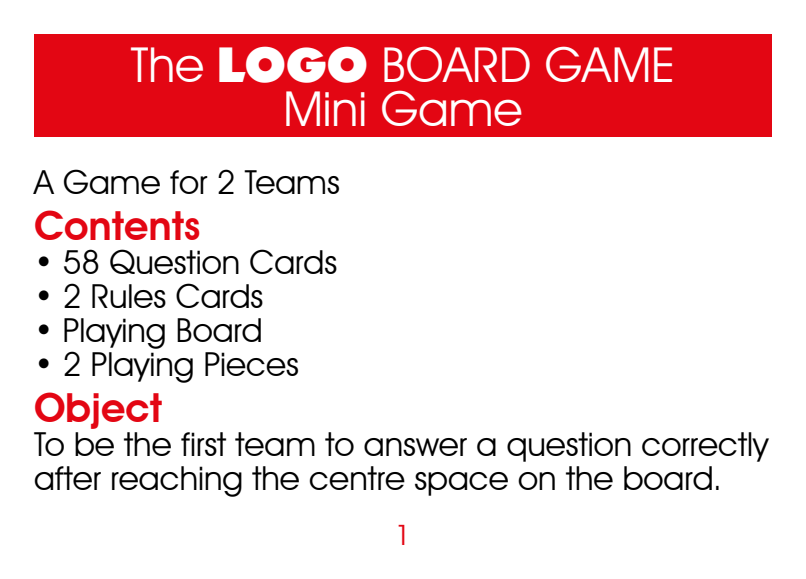
<style>
.page{position:relative;width:806px;height:579px;background:#fff}
.page>*{position:absolute;margin:0;border:0;box-sizing:border-box;transform-origin:0 0}
.t1{font:48px/44px "Avant Garde IT Cby BT";color:#fff;text-align:center}
.t2{font:600 40px "Avant Garde IT Cby BT";color:#e30613}
.t3{font:32.8px/34px "Avant Garde IT Cby BT";color:#000}
.t4{font:28px "Avant Garde IT Cby BT";color:#e30613}
.s1{font-family:"Opine";font-weight:800}
</style>
<div class="page">
<div style="left:34px;top:34px;width:737px;height:102px;background:#e30613"></div>
<h1 class="t1" style="left:131px;top:42px;width:545px">The <span class="s1">LOGO</span> BOARD GAME<br>Mini Game</h1>
<p class="t3" style="left:34px;top:165px;width:307px">A Game for 2 Teams</p>
<p class="t2" style="left:34px;top:201px;width:168px">Contents</p>
<p class="t3" style="left:34px;top:244px;width:304px">• 58 Question Cards</p>
<p class="t3" style="left:34px;top:278px;width:231px">• 2 Rules Cards</p>
<p class="t3" style="left:34px;top:312px;width:230px">• Playing Board</p>
<p class="t3" style="left:34px;top:346px;width:266px">• 2 Playing Pieces</p>
<p class="t2" style="left:34px;top:383px;width:129px">Object</p>
<p class="t3" style="left:34px;top:426px;width:735px">To be the first team to answer a question correctly after reaching the centre space on the board.</p>
<p class="t4" style="left:395px;top:517px;width:17px">1</p>
</div>
